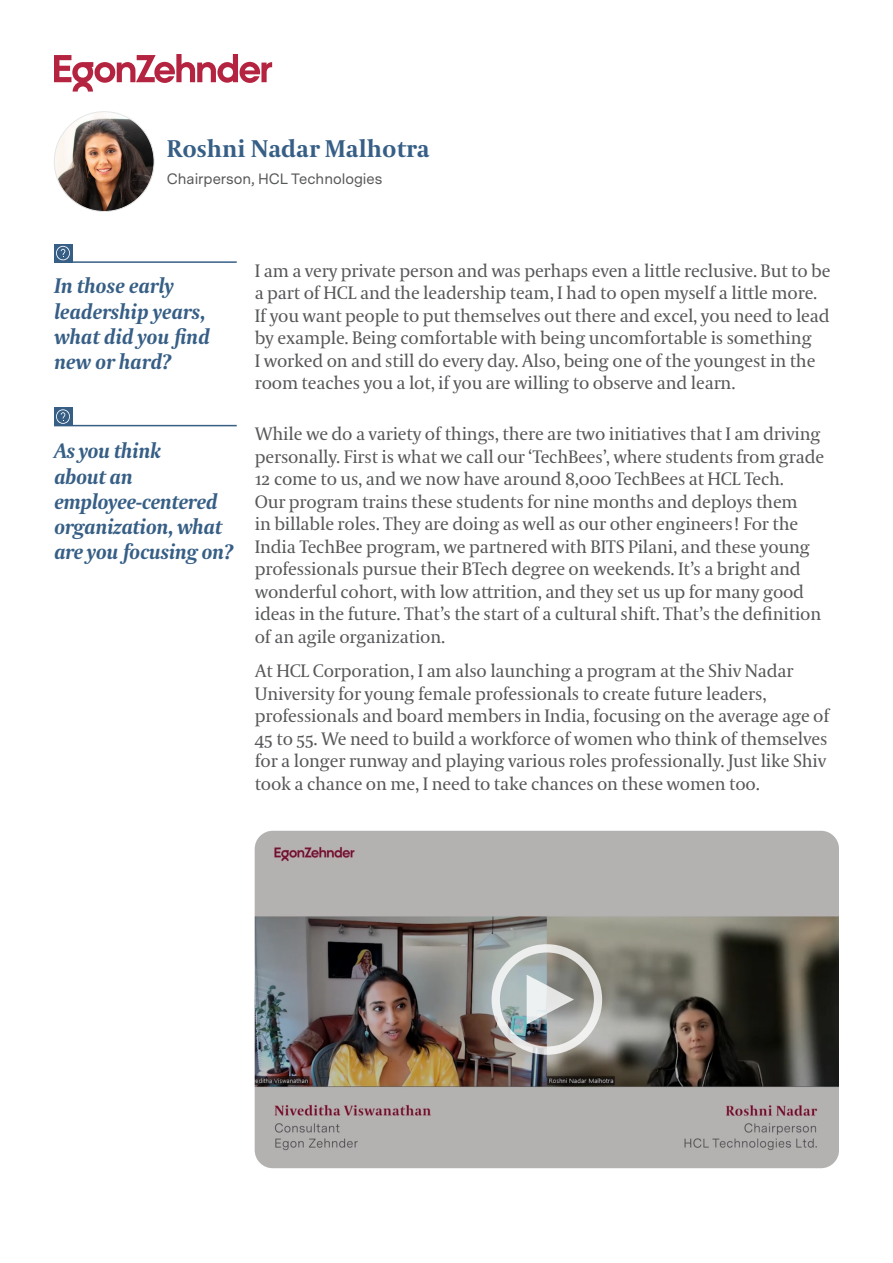
<style>
.page{position:relative;width:893px;height:1263px;background:#fff}
.page>*{position:absolute;margin:0;border:0;box-sizing:border-box;transform-origin:0 0}
.Names{font:700 24px "Coranto 2";color:#375f86}
.Ques_-_2{font:italic 700 21px/25.2px "Coranto 2";letter-spacing:-.02em;color:#375f86}
.Ans{font:18px/22.5px "Coranto 2";letter-spacing:-.01em;color:#57585a}
.Designations{font:15px "Messina Sans";color:#57585a}
</style>
<div class="page">
<svg style="left:54px;top:54px;width:218px;height:38px"></svg>
<img style="left:54px;top:112px;width:100px;height:99px;border-radius:50px">
<img style="left:255px;top:831px;width:584px;height:337px;border-radius:18px">
<svg style="left:492px;top:944px;width:110px;height:111px;background:#adb1ae"></svg>
<div style="left:54px;top:244px;width:18px;height:18px;background:#375f86"></div>
<svg style="left:56px;top:246px;width:14px;height:15px"></svg>
<hr style="left:54px;top:261px;width:183px;height:2px;background:#375f86">
<div style="left:54px;top:408px;width:18px;height:18px;background:#375f86"></div>
<svg style="left:56px;top:409px;width:14px;height:15px"></svg>
<hr style="left:54px;top:425px;width:183px;height:1px;background:#375f86">
<p class="Names" style="left:167px;top:134px;width:264px">Roshni Nadar Malhotra</p>
<p class="Designations" style="left:167px;top:170px;width:217px">Chairperson, HCL Technologies</p>
<p class="Ques_-_2" style="left:54px;top:274px;width:157px">In those early leadership years, what did you find new or hard?</p>
<p class="Ques_-_2" style="left:54px;top:439px;width:181px">As you think<br>about an employee-centered organization, what are you focusing on?</p>
<p class="Ans" style="left:255px;top:260px;width:577px">I am a very private person and was perhaps even a little reclusive. But to be a part of HCL and the leadership team, I had to open myself a little more.<br>If you want people to put themselves out there and excel, you need to lead by example. Being comfortable with being uncomfortable is something<br>I worked on and still do every day. Also, being one of the youngest in the room teaches you a lot, if you are willing to observe and learn.</p>
<p class="Ans" style="left:255px;top:423px;width:571px">While we do a variety of things, there are two initiatives that I am driving personally. First is what we call our ‘TechBees’, where students from grade 12 come to us, and we now have around 8,000 TechBees at HCL Tech.<br>Our program trains these students for nine months and deploys them<br>in billable roles. They are doing as well as our other engineers! For the India TechBee program, we partnered with BITS Pilani, and these young professionals pursue their BTech degree on weekends. It’s a bright and wonderful cohort, with low attrition, and they set us up for many good ideas in the future. That’s the start of a cultural shift. That’s the definition of an agile organization.</p>
<p class="Ans" style="left:255px;top:660px;width:576px">At HCL Corporation, I am also launching a program at the Shiv Nadar University for young female professionals to create future leaders, professionals and board members in India, focusing on the average age of 45 to 55. We need to build a workforce of women who think of themselves for a longer runway and playing various roles professionally. Just like Shiv took a chance on me, I need to take chances on these women too.</p>
</div>
